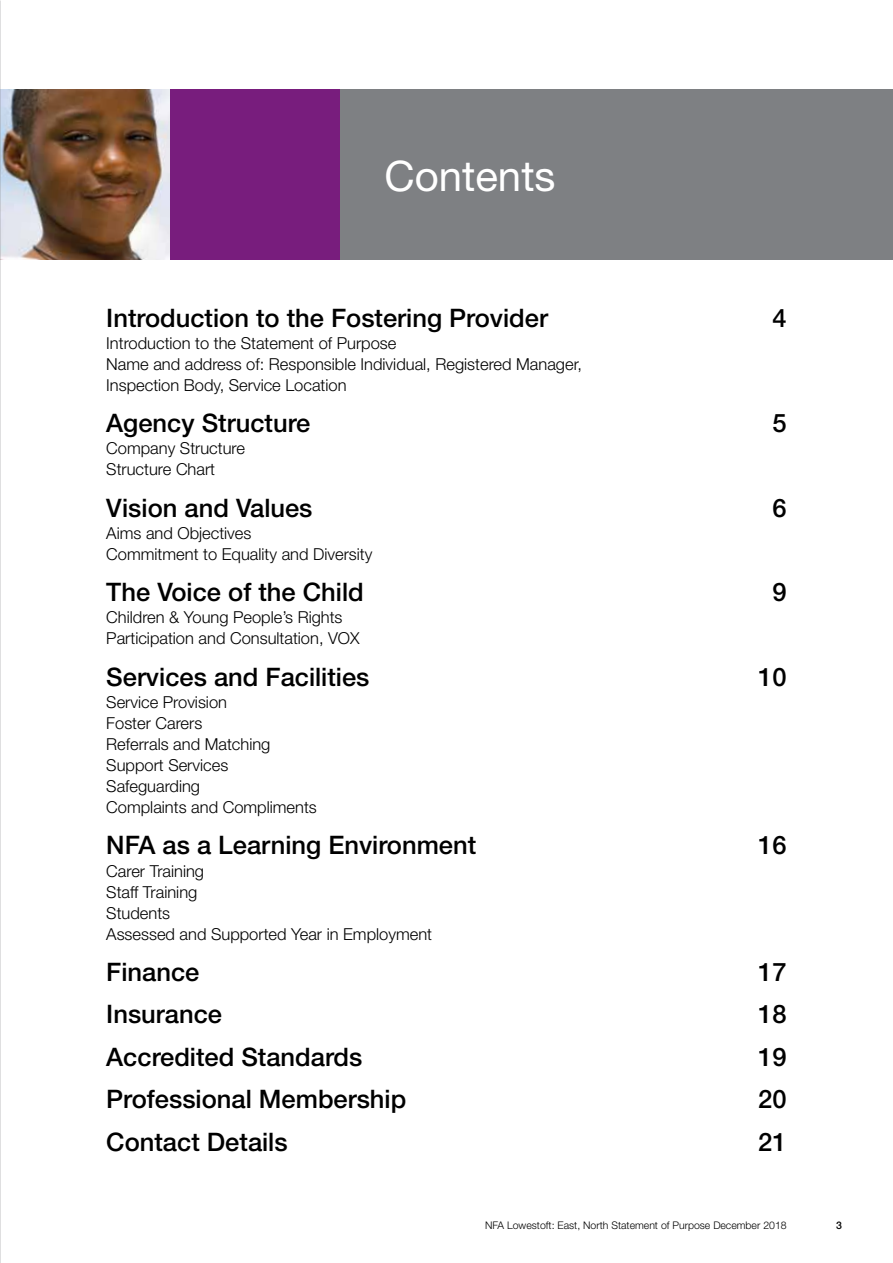
<style>
.page{position:relative;width:893px;height:1263px;background:#fff}
.page>*{position:absolute;margin:0;border:0;box-sizing:border-box;transform-origin:0 0}
.t1{font:42px "Helvetica Neue";color:#fff}
.t2{font:500 25.5px "Helvetica Neue";color:#000}
.t3{font:300 16.5px/21px "Helvetica Neue";color:#000}
.t4{font:300 10.5px "Helvetica Neue";color:#000}
.t5{font:500 10.5px "Helvetica Neue";color:#000}
</style>
<div class="page">
<img style="left:0;top:89px;width:170px;height:170px">
<div style="left:170px;top:89px;width:170px;height:170px;background:#781d7d"></div>
<div style="left:340px;top:89px;width:553px;height:170px;background:#7e8083"></div>
<h1 class="t1" style="left:384px;top:151px;width:173px">Contents</h1>
<h2 class="t2" style="left:106px;top:302px;width:443px">Introduction to the Fostering Provider</h2>
<h2 class="t2" style="left:772px;top:302px;width:16px">4</h2>
<p class="t3" style="left:106px;top:332px;width:477px">Introduction to the Statement of Purpose<br>Name and address of: Responsible Individual, Registered Manager,<br>Inspection Body, Service Location</p>
<h2 class="t2" style="left:106px;top:408px;width:206px">Agency Structure</h2>
<h2 class="t2" style="left:772px;top:408px;width:16px">5</h2>
<p class="t3" style="left:106px;top:438px;width:140px">Company Structure<br>Structure Chart</p>
<h2 class="t2" style="left:106px;top:492px;width:208px">Vision and Values</h2>
<h2 class="t2" style="left:772px;top:492px;width:16px">6</h2>
<p class="t3" style="left:106px;top:522px;width:268px">Aims and Objectives<br>Commitment to Equality and Diversity</p>
<h2 class="t2" style="left:106px;top:577px;width:259px">The Voice of the Child</h2>
<h2 class="t2" style="left:772px;top:577px;width:16px">9</h2>
<p class="t3" style="left:106px;top:607px;width:255px">Children &amp; Young People’s Rights<br>Participation and Consultation, VOX</p>
<h2 class="t2" style="left:106px;top:661px;width:265px">Services and Facilities</h2>
<h2 class="t2" style="left:758px;top:661px;width:30px">10</h2>
<p class="t3" style="left:106px;top:691px;width:212px">Service Provision<br>Foster Carers<br>Referrals and Matching<br>Support Services<br>Safeguarding<br>Complaints and Compliments</p>
<h2 class="t2" style="left:106px;top:830px;width:371px">NFA as a Learning Environment</h2>
<h2 class="t2" style="left:758px;top:830px;width:30px">16</h2>
<p class="t3" style="left:106px;top:860px;width:327px">Carer Training<br>Staff Training<br>Students<br>Assessed and Supported Year in Employment</p>
<h2 class="t2" style="left:106px;top:956px;width:95px">Finance</h2>
<h2 class="t2" style="left:758px;top:956px;width:30px">17</h2>
<h2 class="t2" style="left:106px;top:999px;width:117px">Insurance</h2>
<h2 class="t2" style="left:758px;top:999px;width:30px">18</h2>
<h2 class="t2" style="left:106px;top:1041px;width:258px">Accredited Standards</h2>
<h2 class="t2" style="left:758px;top:1041px;width:30px">19</h2>
<h2 class="t2" style="left:106px;top:1084px;width:302px">Professional Membership</h2>
<h2 class="t2" style="left:758px;top:1084px;width:30px">20</h2>
<h2 class="t2" style="left:106px;top:1127px;width:183px">Contact Details</h2>
<h2 class="t2" style="left:758px;top:1127px;width:30px">21</h2>
<p class="t4" style="left:485px;top:1218px;width:303px">NFA Lowestoft: East, North Statement of Purpose December 2018</p>
<p class="t5" style="left:836px;top:1218px;width:7px">3</p>
</div>
